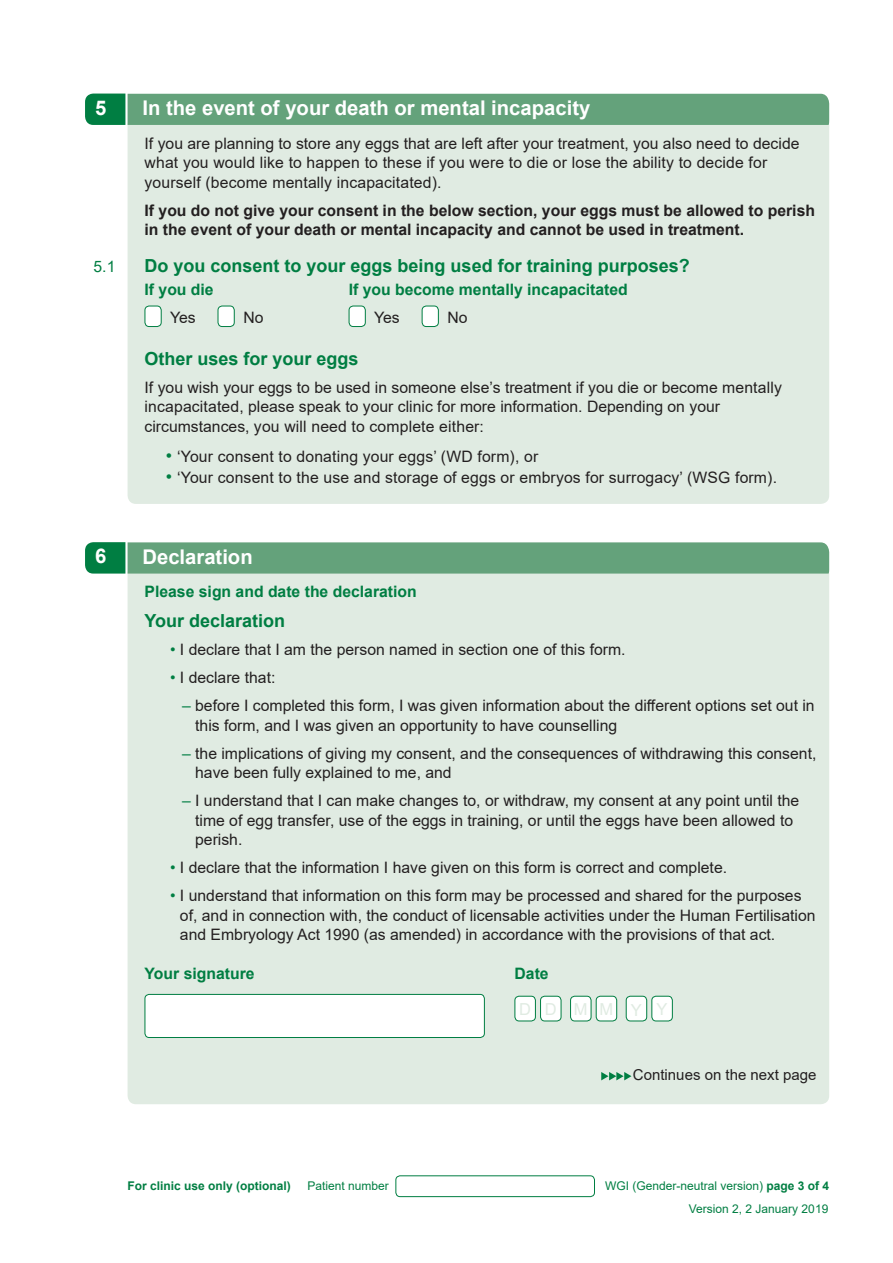
<style>
.page{position:relative;width:893px;height:1263px;background:#fff}
.page>*{position:absolute;margin:0;border:0;box-sizing:border-box;transform-origin:0 0}
.Section_heading{font:700 20.25px "Arial";color:#fff}
.Question{font:700 18px "Arial";color:#007e42}
.Tick_option{font:700 18px "Arial";color:#007e42}
.Question_subheading{font:700 18px "Arial";color:#007e42}
.t1{font:16.5px "Arial";color:#e0ebe2}
.Tick_option-2{font:15.75px/19.5px "Arial";color:#231f20}
.Question-2{font:15.75px/19.5px "Arial";letter-spacing:.01em;color:#231f20}
.Question-3{font:700 15.75px/19.5px "Arial";color:#231f20}
.Question-4{font:700 15.75px "Arial";color:#007e42}
.Question_note{font:700 15.75px "Arial";color:#007e42}
.Question-5{font:15.75px "Arial";color:#007e42}
.Question-6{font:15px "Arial";color:#231f20}
.Clinic_use_main_head{font:12px "Arial";color:#007e42}
.Clinic_use_main_head-2{font:700 12px "Arial";color:#007e42}
.s1{font-size:18px;color:#007e42}
.s2{color:#007e42}
.s3{font-weight:700}
</style>
<div class="page">
<div style="left:128px;top:117px;width:701px;height:387px;background:#e0ebe2;border-radius:9px"></div>
<div style="left:85px;top:94px;width:744px;height:31px;background:#64a27b"></div>
<div style="left:145px;top:306px;width:16px;height:20px;background:#fff;border-radius:4px"></div>
<div style="left:145px;top:306px;width:17px;height:21px;border:1px solid #007e42;border-radius:4px"></div>
<div style="left:218px;top:306px;width:16px;height:20px;background:#fff;border-radius:4px"></div>
<div style="left:218px;top:306px;width:17px;height:21px;border:1px solid #007e42;border-radius:4px"></div>
<div style="left:349px;top:306px;width:16px;height:20px;background:#fff;border-radius:4px"></div>
<div style="left:349px;top:306px;width:17px;height:21px;border:1px solid #007e42;border-radius:4px"></div>
<div style="left:422px;top:306px;width:16px;height:20px;background:#fff;border-radius:4px"></div>
<div style="left:422px;top:306px;width:17px;height:21px;border:1px solid #007e42;border-radius:4px"></div>
<div style="left:128px;top:566px;width:701px;height:538px;background:#e0ebe2;border-radius:9px"></div>
<svg style="left:85px;top:542px;width:744px;height:32px;background:#63a27b"></svg>
<div style="left:145px;top:994px;width:339px;height:43px;background:#fff;border-radius:4px"></div>
<div style="left:145px;top:994px;width:340px;height:44px;border:1px solid #007e42;border-radius:4px"></div>
<div style="left:515px;top:996px;width:20px;height:25px;background:#fff;border-radius:4px"></div>
<div style="left:514px;top:996px;width:22px;height:25px;border:1px solid #007e42;border-radius:4px"></div>
<div style="left:540px;top:996px;width:21px;height:25px;background:#fff;border-radius:4px"></div>
<div style="left:540px;top:996px;width:21px;height:25px;border:1px solid #007e42;border-radius:4px"></div>
<div style="left:571px;top:996px;width:20px;height:25px;background:#fff;border-radius:4px"></div>
<div style="left:570px;top:996px;width:21px;height:25px;border:1px solid #007e42;border-radius:4px"></div>
<div style="left:596px;top:996px;width:21px;height:25px;background:#fff;border-radius:4px"></div>
<div style="left:596px;top:996px;width:21px;height:25px;border:1px solid #007e42;border-radius:4px"></div>
<div style="left:626px;top:996px;width:21px;height:25px;background:#fff;border-radius:4px"></div>
<div style="left:626px;top:996px;width:21px;height:25px;border:1px solid #007e42;border-radius:4px"></div>
<div style="left:652px;top:996px;width:20px;height:25px;background:#fff;border-radius:4px"></div>
<div style="left:651px;top:996px;width:22px;height:25px;border:1px solid #007e42;border-radius:4px"></div>
<svg style="left:601px;top:1072px;width:30px;height:8px"></svg>
<div style="left:396px;top:1175px;width:199px;height:22px;border:1px solid #007e42;border-radius:4px"></div>
<p class="Section_heading" style="left:95px;top:93px;width:13px">5</p>
<p class="Section_heading" style="left:142px;top:93px;width:449px">In the event of your death or mental incapacity</p>
<p class="Question-2" style="left:145px;top:133px;width:656px">If you are planning to store any eggs that are left after your treatment, you also need to decide what you would like to happen to these if you were to die or lose the ability to decide for yourself (become mentally incapacitated).</p>
<p class="Question-3" style="left:145px;top:200px;width:672px">If you do not give your consent in the below section, your eggs must be allowed to perish in the event of your death or mental incapacity and cannot be used in treatment.</p>
<p class="Question-5" style="left:94px;top:255px;width:23px">5.1</p>
<p class="Question" style="left:145px;top:252px;width:547px">Do you consent to your eggs being used for training purposes?</p>
<p class="Question_note" style="left:145px;top:279px;width:71px">If you die</p>
<p class="Question_note" style="left:349px;top:279px;width:281px">If you become mentally incapacitated</p>
<p class="Tick_option-2" style="left:170px;top:308px;width:27px">Yes</p>
<p class="Tick_option-2" style="left:243px;top:308px;width:22px">No</p>
<p class="Tick_option-2" style="left:374px;top:308px;width:27px">Yes</p>
<p class="Tick_option-2" style="left:447px;top:308px;width:22px">No</p>
<p class="Tick_option" style="left:145px;top:346px;width:216px">Other uses for your eggs</p>
<p class="Tick_option-2" style="left:145px;top:377px;width:639px">If you wish your eggs to be used in someone else’s treatment if you die or become mentally incapacitated, please speak to your clinic for more information. Depending on your circumstances, you will need to complete either:</p>
<p class="Tick_option-2" style="left:166px;top:446px;width:374px"><span class="s1">•</span> ‘Your consent to donating your eggs’ (WD form), or</p>
<p class="Tick_option-2" style="left:166px;top:468px;width:613px"><span class="s1">•</span> ‘Your consent to the use and storage of eggs or embryos for surrogacy’ (WSG form).</p>
<p class="Section_heading" style="left:95px;top:542px;width:13px">6</p>
<p class="Section_heading" style="left:142px;top:542px;width:112px">Declaration</p>
<p class="Question-4" style="left:145px;top:580px;width:274px">Please sign and date the declaration</p>
<p class="Question_subheading" style="left:145px;top:608px;width:142px">Your declaration</p>
<p class="Tick_option-2" style="left:170px;top:640px;width:457px"><span class="s2">•</span> I declare that I am the person named in section one of this form.</p>
<p class="Tick_option-2" style="left:170px;top:668px;width:107px"><span class="s2">•</span> I declare that:</p>
<p class="Tick_option-2" style="left:195px;top:696px;width:621px;text-indent:-13px"><span class="s2">–</span> before I completed this form, I was given information about the different options set out in this form, and I was given an opportunity to have counselling</p>
<p class="Tick_option-2" style="left:195px;top:743px;width:623px;text-indent:-13px"><span class="s2">–</span> the implications of giving my consent, and the consequences of withdrawing this consent, have been fully explained to me, and</p>
<p class="Tick_option-2" style="left:195px;top:791px;width:606px;text-indent:-13px"><span class="s2">–</span> I understand that I can make changes to, or withdraw, my consent at any point until the time of egg transfer, use of the eggs in training, or until the eggs have been allowed to perish.</p>
<p class="Tick_option-2" style="left:170px;top:858px;width:559px"><span class="s2">•</span> I declare that the information I have given on this form is correct and complete.</p>
<p class="Tick_option-2" style="left:180px;top:886px;width:637px;text-indent:-10px"><span class="s2">•</span> I understand that information on this form may be processed and shared for the purposes of, and in connection with, the conduct of licensable activities under the Human Fertilisation and Embryology Act 1990 (as amended) in accordance with the provisions of that act.</p>
<p class="Question-4" style="left:145px;top:962px;width:111px">Your signature</p>
<p class="Question-4" style="left:514px;top:962px;width:36px">Date</p>
<p class="t1" style="left:519px;top:997px;width:13px">D</p>
<p class="t1" style="left:545px;top:997px;width:13px">D</p>
<p class="t1" style="left:574px;top:997px;width:15px">M</p>
<p class="t1" style="left:599px;top:997px;width:15px">M</p>
<p class="t1" style="left:631px;top:999px;width:13px">Y</p>
<p class="t1" style="left:657px;top:997px;width:13px">Y</p>
<p class="Question-6" style="left:633px;top:1065px;width:185px">Continues on the next page</p>
<p class="Clinic_use_main_head-2" style="left:128px;top:1177px;width:165px">For clinic use only (optional)</p>
<p class="Clinic_use_main_head" style="left:308px;top:1177px;width:83px">Patient number</p>
<p class="Clinic_use_main_head" style="left:605px;top:1177px;width:226px">WGI (Gender-neutral version) <span class="s3">page 3 of 4</span></p>
<p class="Clinic_use_main_head" style="left:689px;top:1201px;width:141px">Version 2, 2 January 2019</p>
</div>
